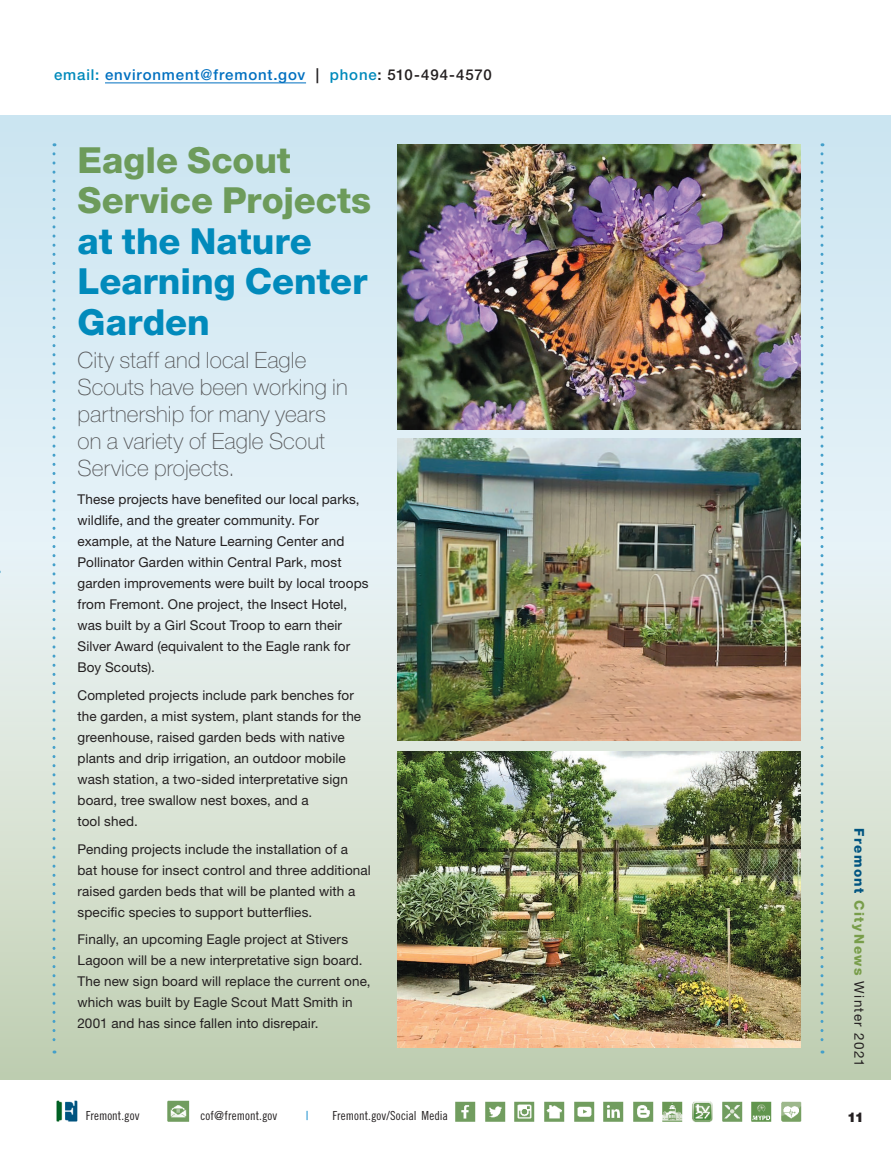
<style>
.page{position:relative;width:891px;height:1161px;background:#fff}
.page>*{position:absolute;margin:0;border:0;box-sizing:border-box;transform-origin:0 0}
.ES-heading2_18_heavy{font:800 36px/40.5px "Helvetica Neue LT Std";color:#018abb}
.ES-heading2_18_heavy-2{font:100 22.5px/27px "Helvetica Neue LT Std";letter-spacing:.005em;color:#57585a}
._2016-paragraph{font:500 15px "Helvetica Neue LT Std";letter-spacing:.055em;color:#0070c0}
._2016-paragraph-2{font:13.5px/21px "Helvetica Neue LT Std";letter-spacing:.01em;color:#231f20}
._2016_folio{font:13.5px "Helvetica Neue LT Std";letter-spacing:.095em;color:#231f20}
.t1{font:900 13.5px "Helvetica Neue LT Std";color:#231f20}
.t2{font:12.45px "Trade Gothic LT Std Cn 18";letter-spacing:.005em;color:#231f20}
.t3{font:12.45px "Trade Gothic LT Std Cn 18";color:#0082c8}
.s1{color:#018abb}
.s2{color:#231f20}
.s3{color:#6d9b5b}
.s4{font-weight:800;color:#005480}
.s5{font-weight:800;color:#789d4a}
</style>
<div class="page">
<img style="left:56px;top:1100px;width:22px;height:22px">
<img style="left:167px;top:1100px;width:23px;height:22px">
<img style="left:455px;top:1101px;width:21px;height:21px">
<img style="left:485px;top:1101px;width:21px;height:21px">
<img style="left:514px;top:1101px;width:21px;height:21px">
<img style="left:544px;top:1101px;width:21px;height:21px">
<img style="left:574px;top:1101px;width:21px;height:21px">
<img style="left:603px;top:1101px;width:21px;height:21px">
<img style="left:633px;top:1101px;width:21px;height:21px">
<img style="left:662px;top:1101px;width:21px;height:21px">
<img style="left:692px;top:1101px;width:21px;height:21px">
<img style="left:722px;top:1101px;width:21px;height:21px">
<img style="left:751px;top:1101px;width:21px;height:21px">
<img style="left:781px;top:1101px;width:21px;height:21px">
<hr style="left:105px;top:83px;width:201px;height:1px;background:#0070c0">
<svg style="left:0;top:116px;width:891px;height:434px;background:#d7ebf3"></svg>
<div style="left:0;top:550px;width:891px;height:530px;background:linear-gradient(to bottom,#ecf5f9,#c2cfb1)"></div>
<img style="left:397px;top:144px;width:404px;height:285px">
<img style="left:397px;top:439px;width:404px;height:301px">
<img style="left:397px;top:751px;width:404px;height:297px">
<svg style="left:820px;top:154px;width:4px;height:900px;background:#bdd9de"></svg>
<svg style="left:52px;top:154px;width:4px;height:900px;background:#bdd9de"></svg>
<p class="_2016-paragraph" style="left:54px;top:66px;width:439px"><span class="s1">email:</span> environment@fremont.gov <span class="s2">|</span> <span class="s1">phone</span><span class="s2">: 510-494-4570</span></p>
<p class="ES-heading2_18_heavy" style="left:78px;top:139px;width:295px"><span class="s3">Eagle Scout<br>Service Projects </span>at the Nature<br>Learning Center<br>Garden</p>
<p class="ES-heading2_18_heavy-2" style="left:78px;top:347px;width:272px">City staff and local Eagle<br>Scouts have been working in partnership for many years on a variety of Eagle Scout<br>Service projects.</p>
<p class="_2016-paragraph-2" style="left:78px;top:489px;width:293px">These projects have benefited our local parks, wildlife, and the greater community. For example, at the Nature Learning Center and Pollinator Garden within Central Park, most garden improvements were built by local troops from Fremont. One project, the Insect Hotel, was built by a Girl Scout Troop to earn their Silver Award (equivalent to the Eagle rank for Boy Scouts).</p>
<p class="_2016-paragraph-2" style="left:78px;top:684px;width:285px">Completed projects include park benches for the garden, a mist system, plant stands for the greenhouse, raised garden beds with native plants and drip irrigation, an outdoor mobile wash station, a two-sided interpretative sign board, tree swallow nest boxes, and a<br>tool shed.</p>
<p class="_2016-paragraph-2" style="left:78px;top:838px;width:295px">Pending projects include the installation of a bat house for insect control and three additional raised garden beds that will be planted with a specific species to support butterflies.</p>
<p class="_2016-paragraph-2" style="left:78px;top:929px;width:295px">Finally, an upcoming Eagle project at Stivers Lagoon will be a new interpretative sign board.<br>The new sign board will replace the current one, which was built by Eagle Scout Matt Smith in 2001 and has since fallen into disrepair.</p>
<p class="_2016_folio" style="left:867px;top:828px;width:240px;rotate:90deg"><span class="s4">Fremont</span> <span class="s5">CityNews</span> Winter 2021</p>
<p class="t2" style="left:86px;top:1108px;width:55px">Fremont.gov</p>
<p class="t2" style="left:201px;top:1108px;width:78px">cof@fremont.gov</p>
<p class="t3" style="left:306px;top:1108px;width:4px">|</p>
<p class="t2" style="left:332px;top:1108px;width:117px">Fremont.gov/Social Media</p>
<p class="t1" style="left:847px;top:1109px;width:18px">11</p>
</div>
